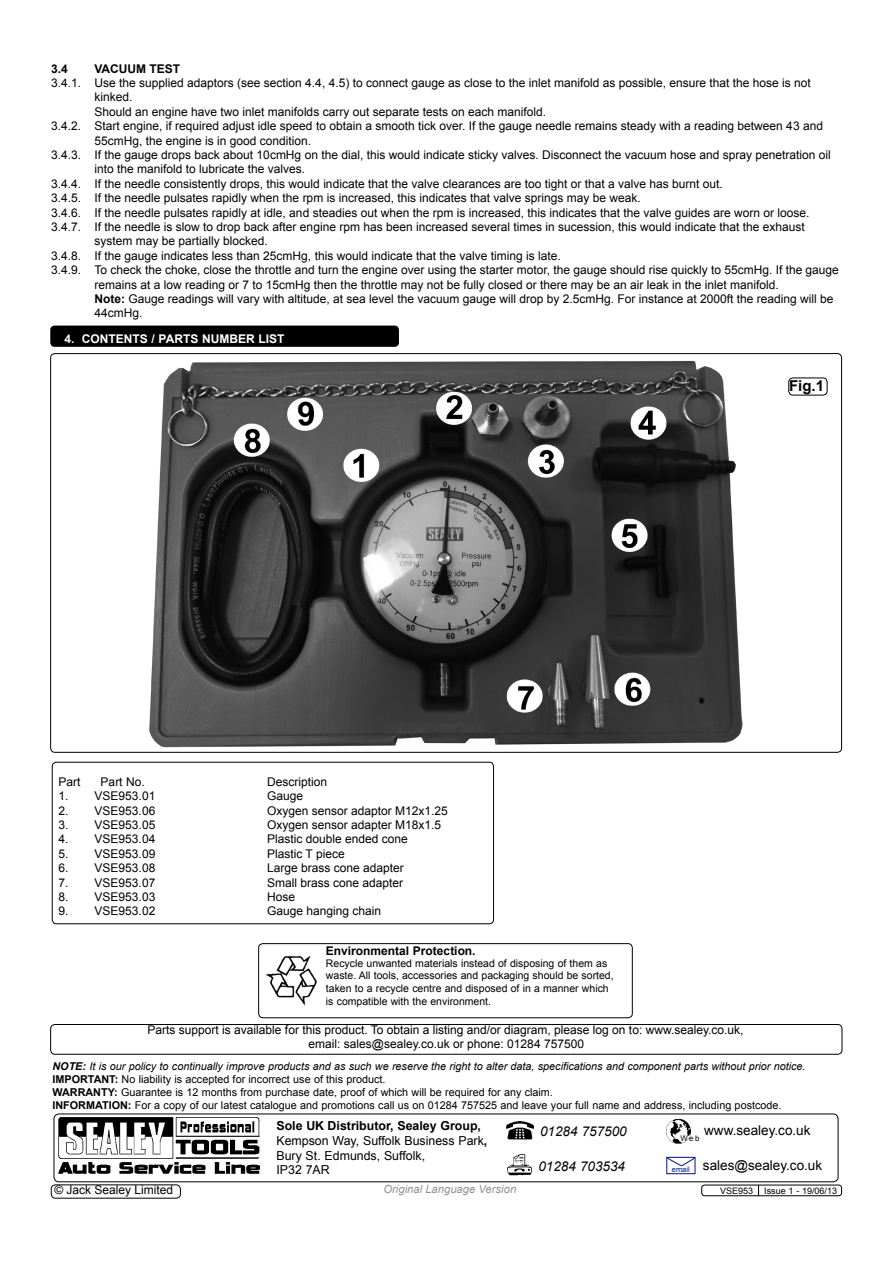
<style>
.page{position:relative;width:893px;height:1263px;background:#fff}
.page>*{position:absolute;margin:0;border:0;box-sizing:border-box;transform-origin:0 0}
.t1{font:700 15px "Arial";color:#000}
.t2{font:13.5px "Arial";color:#000}
.t3{font:italic 13.5px "Arial";color:#000}
.t4{font:12.3px/14.9px "Arial";color:#000}
.t5{font:12px/14.4px "Arial";color:#000;text-align:center}
.t6{font:700 12px "Arial";color:#000}
.t7{font:700 12px "Arial";color:#fff}
.t8{font:italic 11.25px "Arial";color:#8f9194}
.t9{font:10.8px/12.9px "Arial";color:#000}
.t10{font:10.5px/12.6px "Arial";color:#000}
.t11{font:9px "Arial";color:#000}
.t12{font:7.8px "Arial";color:#000}
.t13{font:7.5px "Arial";color:#001381}
.s1{font-weight:700}
.s2{font-weight:700;font-style:italic}
.s3{font-style:italic}
</style>
<div class="page">
<div style="left:788px;top:378px;width:39px;height:17px;border:1px solid #000;border-radius:4px"></div>
<div style="left:51px;top:1185px;width:130px;height:13px;border:1px solid #000;border-radius:4px"></div>
<div style="left:701px;top:1185px;width:141px;height:11px;border:1px solid #000;border-radius:3px"></div>
<img style="left:149px;top:361px;width:594px;height:387px">
<div style="left:52px;top:762px;width:442px;height:162px;border:1px solid #000;border-radius:4px"></div>
<div style="left:50px;top:326px;width:349px;height:21px;background:#000;border-radius:4px"></div>
<img style="left:59px;top:1117px;width:201px;height:57px">
<div style="left:54px;top:1113px;width:784px;height:69px;border:1px solid #000;border-radius:5px"></div>
<img style="left:507px;top:1154px;width:25px;height:21px">
<img style="left:506px;top:1121px;width:28px;height:19px">
<img style="left:665px;top:1118px;width:27px;height:27px;border-radius:13px">
<div style="left:666px;top:1157px;width:29px;height:17px;border:1px solid #001381"></div>
<svg style="left:666px;top:1157px;width:30px;height:10px"></svg>
<div style="left:258px;top:943px;width:375px;height:75px;border:1px solid #000;border-radius:4px"></div>
<img style="left:265px;top:956px;width:52px;height:50px">
<div style="left:50px;top:1024px;width:792px;height:30px;border:1px solid #000;border-radius:4px"></div>
<p class="t6" style="left:51px;top:60px;width:18px">3.4</p>
<p class="t6" style="left:95px;top:60px;width:87px">VACUUM TEST</p>
<p class="t5" style="left:51px;top:76px;width:761px">3.4.1. Use the supplied adaptors (see section 4.4, 4.5) to connect gauge as close to the inlet manifold as possible, ensure that the hose is not</p>
<p class="t5" style="left:95px;top:90px;width:40px">kinked.</p>
<p class="t5" style="left:95px;top:104px;width:453px">Should an engine have two inlet manifolds carry out separate tests on each manifold.</p>
<p class="t5" style="left:51px;top:119px;width:773px">3.4.2. Start engine, if required adjust idle speed to obtain a smooth tick over. If the gauge needle remains steady with a reading between 43 and</p>
<p class="t5" style="left:95px;top:133px;width:218px">55cmHg, the engine is in good condition.</p>
<p class="t5" style="left:51px;top:148px;width:781px">3.4.3. If the gauge drops back about 10cmHg on the dial, this would indicate sticky valves. Disconnect the vacuum hose and spray penetration oil</p>
<p class="t5" style="left:95px;top:162px;width:212px">into the manifold to lubricate the valves.</p>
<p class="t5" style="left:51px;top:176px;width:673px">3.4.4. If the needle consistently drops, this would indicate that the valve clearances are too tight or that a valve has burnt out.</p>
<p class="t5" style="left:51px;top:191px;width:591px">3.4.5. If the needle pulsates rapidly when the rpm is increased, this indicates that valve springs may be weak.</p>
<p class="t5" style="left:51px;top:205px;width:760px">3.4.6. If the needle pulsates rapidly at idle, and steadies out when the rpm is increased, this indicates that the valve guides are worn or loose.</p>
<p class="t5" style="left:51px;top:220px;width:755px">3.4.7. If the needle is slow to drop back after engine rpm has been increased several times in sucession, this would indicate that the exhaust</p>
<p class="t5" style="left:95px;top:234px;width:175px">system may be partially blocked.</p>
<p class="t5" style="left:51px;top:248px;width:511px">3.4.8. If the gauge indicates less than 25cmHg, this would indicate that the valve timing is late.</p>
<p class="t5" style="left:51px;top:263px;width:789px">3.4.9. To check the choke, close the throttle and turn the engine over using the starter motor, the gauge should rise quickly to 55cmHg. If the gauge</p>
<p class="t5" style="left:95px;top:277px;width:686px">remains at a low reading or 7 to 15cmHg then the throttle may not be fully closed or there may be an air leak in the inlet manifold.</p>
<p class="t5" style="left:95px;top:292px;width:740px"><span class="s1">Note:</span> Gauge readings will vary with altitude, at sea level the vacuum gauge will drop by 2.5cmHg. For instance at 2000ft the reading will be</p>
<p class="t5" style="left:95px;top:306px;width:50px">44cmHg.</p>
<p class="t7" style="left:65px;top:331px;width:221px">4. CONTENTS / PARTS NUMBER LIST</p>
<p class="t1" style="left:789px;top:376px;width:37px">Fig.1</p>
<p class="t5" style="left:59px;top:774px;width:24px">Part</p>
<p class="t5" style="left:101px;top:774px;width:46px">Part No.</p>
<p class="t5" style="left:267px;top:774px;width:62px">Description</p>
<p class="t5" style="left:59px;top:789px;width:98px">1. VSE953.01</p>
<p class="t5" style="left:267px;top:789px;width:38px">Gauge</p>
<p class="t5" style="left:59px;top:803px;width:98px">2. VSE953.06</p>
<p class="t5" style="left:267px;top:803px;width:182px">Oxygen sensor adaptor M12x1.25</p>
<p class="t5" style="left:59px;top:818px;width:98px">3. VSE953.05</p>
<p class="t5" style="left:267px;top:818px;width:176px">Oxygen sensor adapter M18x1.5</p>
<p class="t5" style="left:59px;top:832px;width:98px">4. VSE953.04</p>
<p class="t5" style="left:267px;top:832px;width:142px">Plastic double ended cone</p>
<p class="t5" style="left:59px;top:846px;width:98px">5. VSE953.09</p>
<p class="t5" style="left:267px;top:846px;width:79px">Plastic T piece</p>
<p class="t5" style="left:59px;top:861px;width:98px">6. VSE953.08</p>
<p class="t5" style="left:267px;top:861px;width:138px">Large brass cone adapter</p>
<p class="t5" style="left:59px;top:875px;width:98px">7. VSE953.07</p>
<p class="t5" style="left:267px;top:875px;width:138px">Small brass cone adapter</p>
<p class="t5" style="left:59px;top:890px;width:98px">8. VSE953.03</p>
<p class="t5" style="left:267px;top:890px;width:30px">Hose</p>
<p class="t5" style="left:59px;top:904px;width:98px">9. VSE953.02</p>
<p class="t5" style="left:267px;top:904px;width:116px">Gauge hanging chain</p>
<p class="t6" style="left:326px;top:943px;width:151px">Environmental Protection.</p>
<p class="t10" style="left:326px;top:957px;width:289px">Recycle unwanted materials instead of disposing of them as waste. All tools, accessories and packaging should be sorted, taken to a recycle centre and disposed of in a manner which is compatible with the environment.</p>
<p class="t5" style="left:148px;top:1022px;width:597px">Parts support is available for this product. To obtain a listing and/or diagram, please log on to: www.sealey.co.uk, email: sales@sealey.co.uk or phone: 01284 757500</p>
<p class="t9" style="left:53px;top:1060px;width:755px"><span class="s2">NOTE:</span> <span class="s3">It is our policy to continually improve products and as such we reserve the right to alter data, specifications and component parts without prior notice.<br></span><span class="s1">IMPORTANT:</span> No liability is accepted for incorrect use of this product.<br><span class="s1">WARRANTY:</span> Guarantee is 12 months from purchase date, proof of which will be required for any claim.<br><span class="s1">INFORMATION:</span> For a copy of our latest catalogue and promotions call us on 01284 757525 and leave your full name and address, including postcode.</p>
<p class="t3" style="left:540px;top:1122px;width:88px">01284 757500</p>
<p class="t3" style="left:538px;top:1157px;width:88px">01284 703534</p>
<p class="t2" style="left:703px;top:1156px;width:121px">sales@sealey.co.uk</p>
<p class="t4" style="left:276px;top:1118px;width:212px"><span class="s1">Sole UK Distributor, Sealey Group,<br></span>Kempson Way, Suffolk Business Park<span class="s1">,<br></span>Bury St. Edmunds, Suffolk,<br>IP32 7AR</p>
<p class="t2" style="left:704px;top:1121px;width:108px">www.sealey.co.uk</p>
<p class="t12" style="left:680px;top:1133px;width:21px">Web</p>
<p class="t13" style="left:672px;top:1164px;width:19px">email</p>
<p class="t5" style="left:54px;top:1182px;width:120px">© Jack Sealey Limited</p>
<p class="t8" style="left:383px;top:1181px;width:134px">Original Language Version</p>
<p class="t11" style="left:720px;top:1185px;width:118px">VSE953 Issue 1 - 19/06/13</p>
</div>
